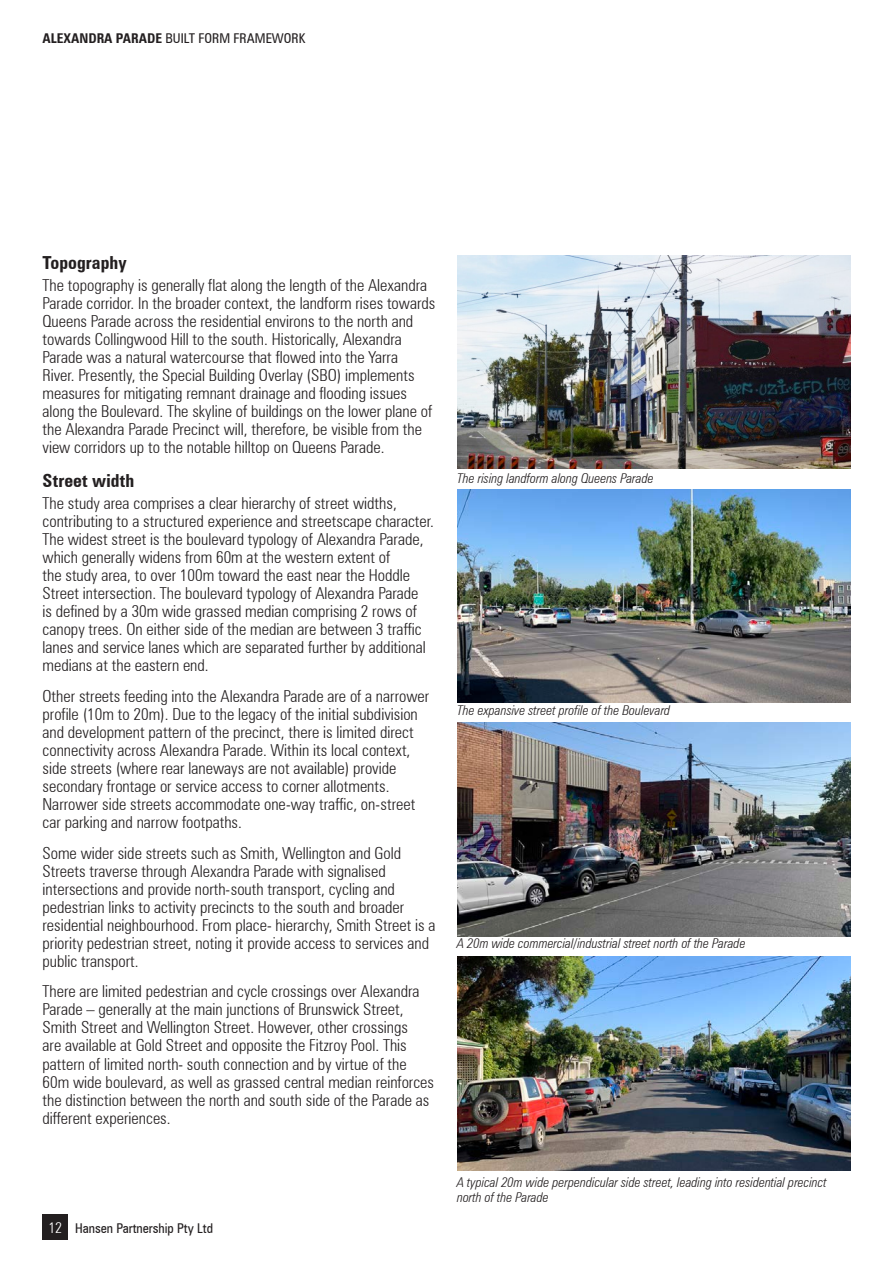
<style>
.page{position:relative;width:893px;height:1263px;background:#fff}
.page>*{position:absolute;margin:0;border:0;box-sizing:border-box;transform-origin:0 0}
.Heading_3{font:700 condensed 18px "Zurich BT";letter-spacing:.005em;color:#231f20}
.Body{font:300 condensed 16.5px/18px "Zurich BT";color:#231f20}
.Body-2{font:italic 300 condensed 13.5px/15px "Zurich BT";color:#231f20}
.t1{font:condensed 13.5px "Zurich BT";color:#231f20}
.s1{font-weight:700}
.s2{font-weight:300;font-size:15px;color:#fff}
</style>
<div class="page">
<div style="left:43px;top:1214px;width:25px;height:26px;background:#231f20"></div>
<img style="left:457px;top:723px;width:393px;height:213px">
<img style="left:457px;top:489px;width:393px;height:213px">
<img style="left:457px;top:255px;width:393px;height:214px">
<img style="left:457px;top:957px;width:393px;height:213px">
<p class="t1" style="left:43px;top:30px;width:264px"><span class="s1">ALEXANDRA PARADE</span> BUILT FORM FRAMEWORK</p>
<p class="Heading_3" style="left:43px;top:251px;width:85px">Topography</p>
<p class="Body" style="left:43px;top:276px;width:394px">The topography is generally flat along the length of the Alexandra Parade corridor. In the broader context, the landform rises towards Queens Parade across the residential environs to the north and towards Collingwood Hill to the south. Historically, Alexandra Parade was a natural watercourse that flowed into the Yarra<br>River. Presently, the Special Building Overlay (SBO) implements measures for mitigating remnant drainage and flooding issues along the Boulevard. The skyline of buildings on the lower plane of the Alexandra Parade Precinct will, therefore, be visible from the view corridors up to the notable hilltop on Queens Parade.</p>
<p class="Heading_3" style="left:43px;top:469px;width:93px">Street width</p>
<p class="Body" style="left:43px;top:494px;width:393px">The study area comprises a clear hierarchy of street widths, contributing to a structured experience and streetscape character.<br>The widest street is the boulevard typology of Alexandra Parade, which generally widens from 60m at the western extent of<br>the study area, to over 100m toward the east near the Hoddle Street intersection. The boulevard typology of Alexandra Parade<br>is defined by a 30m wide grassed median comprising 2 rows of canopy trees. On either side of the median are between 3 traffic lanes and service lanes which are separated further by additional medians at the eastern end.</p>
<p class="Body" style="left:43px;top:687px;width:388px">Other streets feeding into the Alexandra Parade are of a narrower profile (10m to 20m). Due to the legacy of the initial subdivision and development pattern of the precinct, there is limited direct connectivity across Alexandra Parade. Within its local context, side streets (where rear laneways are not available) provide secondary frontage or service access to corner allotments.<br>Narrower side streets accommodate one-way traffic, on-street car parking and narrow footpaths.</p>
<p class="Body" style="left:43px;top:844px;width:395px">Some wider side streets such as Smith, Wellington and Gold Streets traverse through Alexandra Parade with signalised intersections and provide north-south transport, cycling and pedestrian links to activity precincts to the south and broader residential neighbourhood. From place- hierarchy, Smith Street is a priority pedestrian street, noting it provide access to services and public transport.</p>
<p class="Body" style="left:43px;top:982px;width:393px">There are limited pedestrian and cycle crossings over Alexandra Parade – generally at the main junctions of Brunswick Street, Smith Street and Wellington Street. However, other crossings<br>are available at Gold Street and opposite the Fitzroy Pool. This pattern of limited north- south connection and by virtue of the 60m wide boulevard, as well as grassed central median reinforces the distinction between the north and south side of the Parade as different experiences.</p>
<p class="t1" style="left:48px;top:1219px;width:166px"><span class="s2">12</span> Hansen Partnership Pty Ltd</p>
<p class="Body-2" style="left:457px;top:470px;width:198px">The rising landform along Queens Parade</p>
<p class="Body-2" style="left:457px;top:703px;width:215px">The expansive street profile of the Boulevard</p>
<p class="Body-2" style="left:457px;top:936px;width:290px">A 20m wide commercial/industrial street north of the Parade</p>
<p class="Body-2" style="left:457px;top:1174px;width:371px">A typical 20m wide perpendicular side street, leading into residential precinct north of the Parade</p>
</div>
